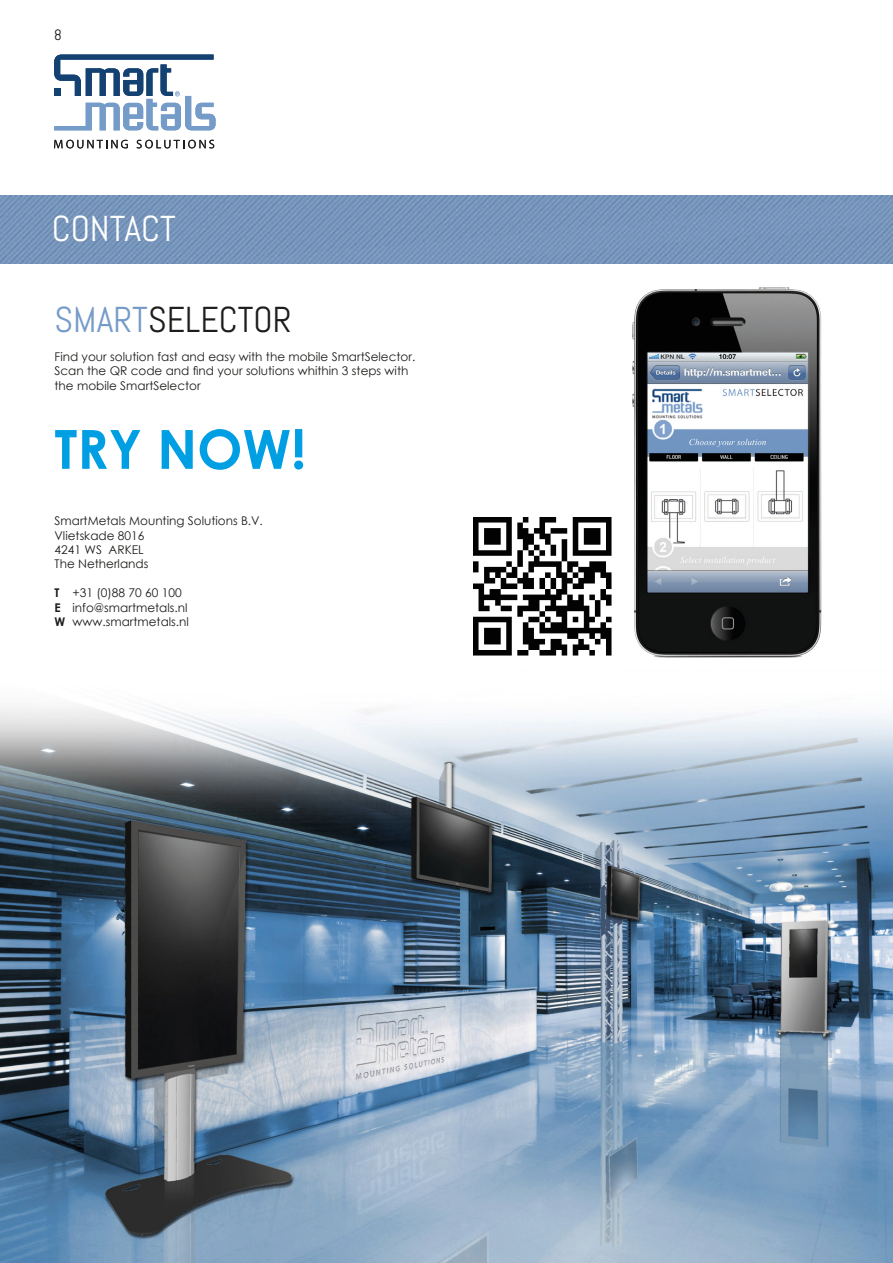
<style>
.page{position:relative;width:893px;height:1263px;background:#fff}
.page>*{position:absolute;margin:0;border:0;box-sizing:border-box;transform-origin:0 0}
.t1{font:700 54px "Century Gothic";color:#009fe3}
.t2{font:36px "Abel";color:#1d1d1b}
.t3{font:36px "Abel";color:#fff}
.t4{font:15px "Abel";color:#1d1d1b}
.t5{font:12px/14.4px "Century Gothic";color:#1d1d1b}
.s1{color:#759bc8}
.s2{font-weight:700}
</style>
<div class="page">
<img style="left:0;top:650px;width:893px;height:613px">
<img style="left:623px;top:287px;width:205px;height:382px">
<img style="left:474px;top:518px;width:137px;height:137px">
<img style="left:0;top:196px;width:893px;height:68px">
<svg style="left:54px;top:140px;width:74px;height:8px"></svg>
<svg style="left:137px;top:140px;width:77px;height:8px"></svg>
<svg style="left:54px;top:55px;width:162px;height:75px"></svg>
<p class="t4" style="left:54px;top:26px;width:9px">8</p>
<h2 class="t3" style="left:52px;top:206px;width:125px">CONTACT</h2>
<h2 class="t2" style="left:55px;top:297px;width:238px"><span class="s1">SMART</span>SELECTOR</h2>
<p class="t5" style="left:55px;top:349px;width:362px">Find your solution fast and easy with the mobile SmartSelector.<br>Scan the QR code and find your solutions whithin 3 steps with the mobile SmartSelector</p>
<h1 class="t1" style="left:55px;top:408px;width:253px">TRY NOW!</h1>
<p class="t5" style="left:55px;top:513px;width:210px">SmartMetals Mounting Solutions B.V.<br>Vlietskade 8016<br>4241 WS ARKEL<br>The Netherlands</p>
<p class="t5" style="left:55px;top:585px;width:136px"><span class="s2">T</span> +31 (0)88 70 60 100<br><span class="s2">E</span> info@smartmetals.nl<br><span class="s2">W</span> www.smartmetals.nl</p>
</div>
